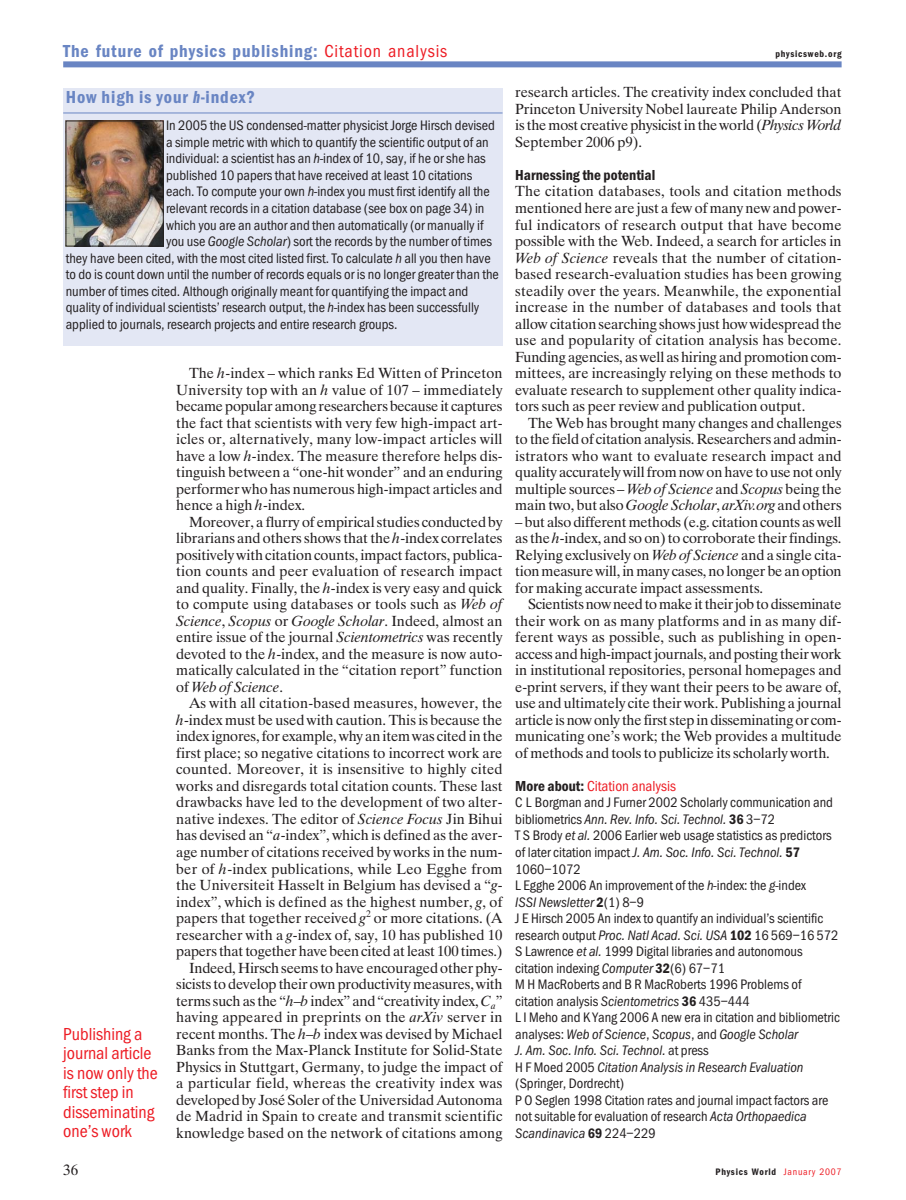
<style>
.page{position:relative;width:906px;height:1200px;background:#fff}
.page>*{position:absolute;margin:0;border:0;box-sizing:border-box;transform-origin:0 0}
.t1{font:18px/19.5px "Franklin Got Cd Io P";color:#ed1c24}
.t2{font:600 18px "Franklin Got Cd Io P";letter-spacing:.05em;color:#6985c3}
.t3{font:15px "Franklin Got Cd Io P";color:#ed1c24}
.t4{font:600 15px "Franklin Got Cd Io P";color:#231f20}
.t5{font:15px "Dutch 801 BT";color:#231f20}
.t6{font:14.7px/16.5px "Dutch 801 BT";color:#231f20;text-align:justify}
.t7{font:14.25px/16.5px "Franklin Got Cd Io P";color:#231f20}
.t8{font:600 9.75px "Franklin Got Cd Io P";letter-spacing:.075em;color:#231f20}
.s1{font-weight:400;color:#ed1c24}
.s2{font-style:italic}
.s3{font-weight:600;color:#231f20}
.s4{font-weight:600}
</style>
<div class="page">
<div style="left:63px;top:88px;width:439px;height:257px;background:#e3e7f4"></div>
<hr style="left:63px;top:113px;width:439px;height:1px;background:#6985c3">
<img style="left:68px;top:123px;width:93px;height:121px">
<div style="left:66px;top:121px;width:97px;height:125px;border:1px solid #231f20"></div>
<div style="left:63px;top:61px;width:778px;height:6px;background:#6985c3"></div>
<p class="t2" style="left:63px;top:44px;width:386px">The future of physics publishing: <span class="s1">Citation analysis</span></p>
<p class="t8" style="left:775px;top:50px;width:68px">physicsweb.org</p>
<p class="t2" style="left:66px;top:90px;width:191px">How high is your <span class="s2">h</span>-index?</p>
<p class="t7" style="left:166px;top:119px;width:330px">In 2005 the US condensed-matter physicist Jorge Hirsch devised</p>
<p class="t7" style="left:166px;top:135px;width:324px">a simple metric with which to quantify the scientific output of an</p>
<p class="t7" style="left:166px;top:152px;width:321px">individual: a scientist has an <span class="s2">h</span>-index of 10, say, if he or she has</p>
<p class="t7" style="left:166px;top:168px;width:308px">published 10 papers that have received at least 10 citations</p>
<p class="t7" style="left:166px;top:185px;width:325px">each. To compute your own <span class="s2">h</span>-index you must first identify all the</p>
<p class="t7" style="left:166px;top:201px;width:320px">relevant records in a citation database (see box on page 34) in</p>
<p class="t7" style="left:166px;top:218px;width:319px">which you are an author and then automatically (or manually if</p>
<p class="t7" style="left:166px;top:234px;width:327px">you use <span class="s2">Google Scholar</span>) sort the records by the number of times</p>
<p class="t7" style="left:66px;top:251px;width:426px">they have been cited, with the most cited listed first. To calculate <span class="s2">h</span> all you then have</p>
<p class="t7" style="left:66px;top:267px;width:435px">to do is count down until the number of records equals or is no longer greater than the</p>
<p class="t7" style="left:66px;top:284px;width:404px">number of times cited. Although originally meant for quantifying the impact and</p>
<p class="t7" style="left:66px;top:300px;width:415px">quality of individual scientists’ research output, the <span class="s2">h</span>-index has been successfully</p>
<p class="t7" style="left:66px;top:317px;width:333px">applied to journals, research projects and entire research groups.</p>
<p class="t1" style="left:63px;top:1025px;width:96px">Publishing a journal article is now only the first step in disseminating one’s work</p>
<p class="t6" style="left:176px;top:366px;width:328px;text-indent:13px">The <span class="s2">h</span>-index – which ranks Ed Witten of Princeton University top with an <span class="s2">h</span> value of 107 – immediately became popular among researchers because it captures the fact that scientists with very few high-impact art&shy;icles or, alternatively, many low-impact articles will have a low <span class="s2">h</span>-index. The measure therefore helps dis&shy;tinguish between a “one-hit wonder” and an enduring performer who has numerous high-impact articles and hence a high <span class="s2">h</span>-index.</p>
<p class="t6" style="left:176px;top:515px;width:328px;text-indent:13px">Moreover, a flurry of empirical studies conducted by librarians and others shows that the <span class="s2">h</span>-index correlates positively with citation counts, impact factors, publica&shy;tion counts and peer evaluation of research impact and quality. Finally, the <span class="s2">h</span>-index is very easy and quick to compute using databases or tools such as <span class="s2">Web of Science</span>, <span class="s2">Scopus</span> or <span class="s2">Google Scholar</span>. Indeed, almost an entire issue of the journal <span class="s2">Scientometrics</span> was recently devoted to the <span class="s2">h</span>-index, and the measure is now auto&shy;matically calculated in the “citation report” function of <span class="s2">Web of Science</span>.</p>
<p class="t6" style="left:176px;top:696px;width:328px;text-align:right">As with all citation-based measures, however, the <span class="s2">h</span>-index must be used with caution. This is because the index ignores, for example, why an item was cited in the first place; so negative citations to incorrect work are counted. Moreover, it is insensitive to highly cited works and disregards total citation counts. These last drawbacks have led to the development of two alter&shy;native indexes. The editor of <span class="s2">Science Focus</span> Jin Bihui has devised an “<span class="s2">a</span>-index”, which is defined as the aver&shy;age number of citations received by works in the num&shy;ber of <span class="s2">h</span>-index publications, while Leo Egghe from the Universiteit Hasselt in Belgium has devised a “<span class="s2">g&shy;</span>index”, which is defined as the highest number, <span class="s2">g</span>, of papers that together received <span class="s2">g</span><sup>2</sup> or more citations. (A researcher with a <span class="s2">g</span>-index of, say, 10 has published 10 papers that together have been cited at least 100 times.)<br>Indeed, Hirsch seems to have encouraged other phy&shy;sicists to develop their own productivity measures, with terms such as the “<span class="s2">h</span>–<span class="s2">b</span> index” and “creativity index, <span class="s2">C</span><sub>a</sub>” having appeared in preprints on the <span class="s2">arXiv</span> server in recent months. The <span class="s2">h</span>–<span class="s2">b</span> index was devised by Michael Banks from the Max-Planck Institute for Solid-State Physics in Stuttgart, Germany, to judge the impact of a particular field, whereas the creativity index was developed by José Soler of the Universidad Autonoma de Madrid in Spain to create and transmit scientific knowledge based on the network of citations among</p>
<p class="t6" style="left:515px;top:86px;width:328px">research articles. The creativity index concluded that Princeton University Nobel laureate Philip Anderson is the most creative physicist in the world (<span class="s2">Physics World </span>September 2006 p9).</p>
<p class="t4" style="left:515px;top:169px;width:141px">Harnessing the potential</p>
<p class="t6" style="left:515px;top:185px;width:328px">The citation databases, tools and citation methods mentioned here are just a few of many new and power&shy;ful indicators of research output that have become possible with the Web. Indeed, a search for articles in <span class="s2">Web of Science</span> reveals that the number of citation&shy;based research-evaluation studies has been growing steadily over the years. Meanwhile, the exponential increase in the number of databases and tools that allow citation searching shows just how widespread the use and popularity of citation analysis has become.<br>Funding agencies, as well as hiring and promotion com&shy;mittees, are increasingly relying on these methods to evaluate research to supplement other quality indica&shy;tors such as peer review and publication output.</p>
<p class="t6" style="left:515px;top:416px;width:328px;text-indent:13px">The Web has brought many changes and challenges to the field of citation analysis. Researchers and admin&shy;istrators who want to evaluate research impact and quality accurately will from now on have to use not only multiple sources – <span class="s2">Web of Science</span> and <span class="s2">Scopus</span> being the main two, but also <span class="s2">Google Scholar</span>, <span class="s2">arXiv.org</span> and others</p>
<p class="t6" style="left:515px;top:515px;width:328px">– but also different methods (e.g. citation counts as well as the <span class="s2">h</span>-index, and so on) to corroborate their findings.<br>Relying exclusively on <span class="s2">Web of Science</span> and a single cita&shy;tion measure will, in many cases, no longer be an option for making accurate impact assessments.</p>
<p class="t6" style="left:515px;top:597px;width:328px;text-indent:13px">Scientists now need to make it their job to disseminate their work on as many platforms and in as many dif&shy;ferent ways as possible, such as publishing in open&shy;access and high-impact journals, and posting their work in institutional repositories, personal homepages and e-print servers, if they want their peers to be aware of, use and ultimately cite their work. Publishing a journal article is now only the first step in disseminating or com&shy;municating one’s work; the Web provides a multitude of methods and tools to publicize its scholarly worth.</p>
<p class="t3" style="left:515px;top:780px;width:162px"><span class="s3">More about:</span> Citation analysis</p>
<p class="t7" style="left:515px;top:795px;width:326px">C L Borgman and J Furner 2002 Scholarly communication and bibliometrics <span class="s2">Ann. Rev. Info. Sci. Technol.</span> <span class="s4">36</span> 3–72<br>T S Brody <span class="s2">et al.</span> 2006 Earlier web usage statistics as predictors of later citation impact <span class="s2">J. Am. Soc. Info. Sci. Technol.</span> <span class="s4">57<br></span>1060–1072<br>L Egghe 2006 An improvement of the <span class="s2">h</span>-index: the <span class="s2">g</span>-index<br><span class="s2">ISSI Newsletter</span> <span class="s4">2</span>(1) 8–9<br>J E Hirsch 2005 An index to quantify an individual’s scientific research output <span class="s2">Proc. Natl Acad. Sci. USA</span> <span class="s4">102</span> 16 569–16 572<br>S Lawrence <span class="s2">et al.</span> 1999 Digital libraries and autonomous citation indexing <span class="s2">Computer</span> <span class="s4">32</span>(6) 67–71<br>M H MacRoberts and B R MacRoberts 1996 Problems of citation analysis <span class="s2">Scientometrics</span> <span class="s4">36</span> 435–444<br>L I Meho and K Yang 2006 A new era in citation and bibliometric analyses: <span class="s2">Web of Science</span>, <span class="s2">Scopus</span>, and <span class="s2">Google Scholar<br>J. Am. Soc. Info. Sci. Technol.</span> at press<br>H F Moed 2005 <span class="s2">Citation Analysis in Research Evaluation </span>(Springer, Dordrecht)<br>P O Seglen 1998 Citation rates and journal impact factors are not suitable for evaluation of research <span class="s2">Acta Orthopaedica Scandinavica</span> <span class="s4">69</span> 224–229</p>
<p class="t5" style="left:63px;top:1163px;width:16px">36</p>
<p class="t8" style="left:715px;top:1167px;width:127px">Physics World <span class="s1">January 2007</span></p>
</div>
